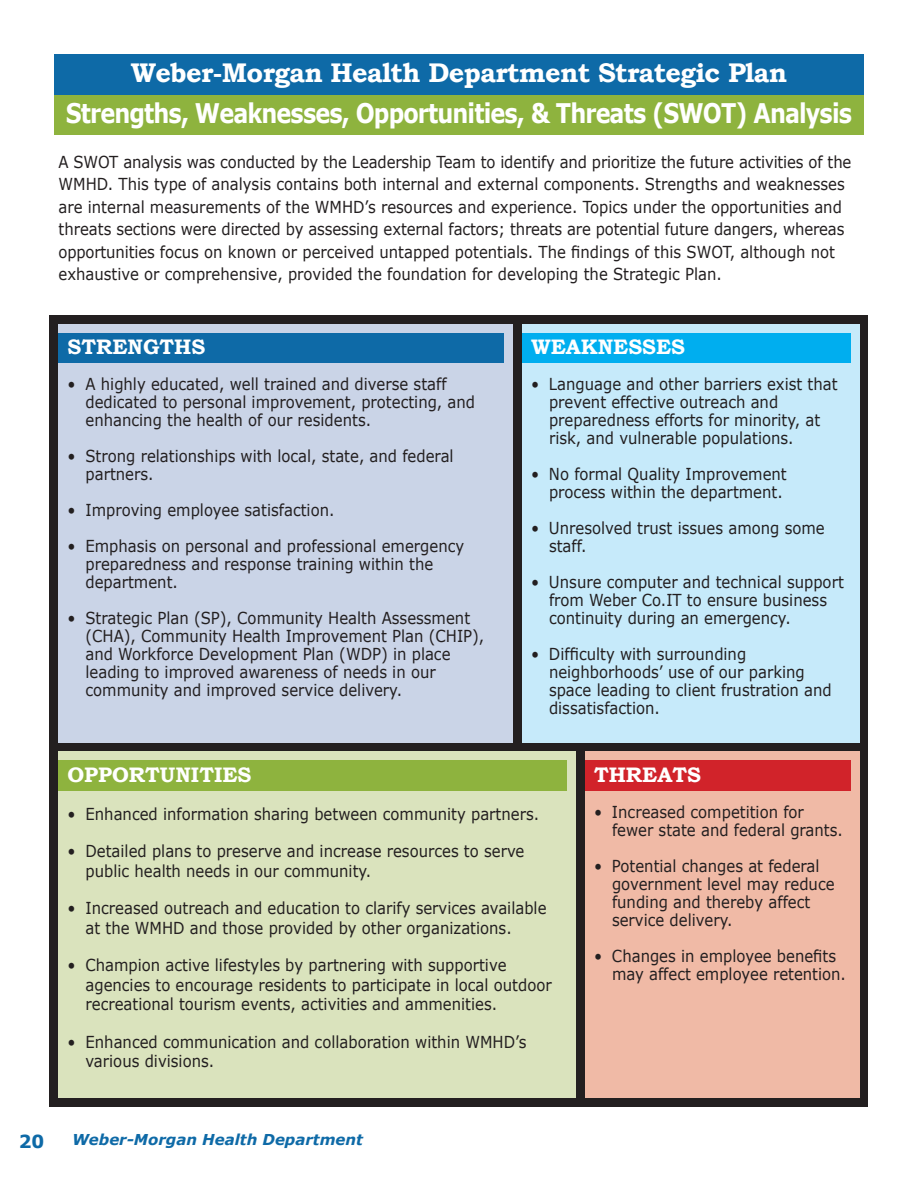
<style>
.page{position:relative;width:918px;height:1188px;background:#fff}
.page>*{position:absolute;margin:0;border:0;box-sizing:border-box;transform-origin:0 0}
.Goal{font:700 27px "Verdana";letter-spacing:-.04em;color:#fff;scale:.83 1}
.Goal-2{font:700 27px "Bookman Old Style";letter-spacing:-.025em;color:#fff}
.Strategy{font:700 21px "Bookman Old Style";color:#fff}
.t1{font:700 18px "Verdana";color:#0e6aa7}
.bulleted_body{font:16.5px/18px "Verdana";color:#231f20;scale:.9 1}
.body{font:16.5px/22.5px "Verdana";color:#231f20;scale:.9 1}
.t2{font:italic 700 15px "Verdana";color:#0e6aa7}
</style>
<div class="page">
<div style="left:50px;top:315px;width:818px;height:792px;background:#231f20"></div>
<div style="left:58px;top:324px;width:455px;height:418px;background:#cad4e7"></div>
<div style="left:58px;top:752px;width:518px;height:346px;background:#dae3bd"></div>
<div style="left:585px;top:752px;width:275px;height:346px;background:#f0baa6"></div>
<div style="left:522px;top:324px;width:338px;height:418px;background:#c6eafa"></div>
<div style="left:54px;top:94px;width:810px;height:41px;background:#8eb33e"></div>
<div style="left:54px;top:54px;width:810px;height:40px;background:#0e6aa7"></div>
<div style="left:58px;top:333px;width:446px;height:29px;background:#0e6aa7"></div>
<div style="left:58px;top:761px;width:509px;height:30px;background:#8eb33e"></div>
<div style="left:585px;top:761px;width:265px;height:30px;background:#d1232a"></div>
<div style="left:522px;top:333px;width:328px;height:29px;background:#00aeef"></div>
<p class="Goal-2" style="left:131px;top:57px;width:658px">Weber-Morgan Health Department Strategic Plan</p>
<p class="Goal" style="left:66px;top:94px;width:949px">Strengths, Weaknesses, Opportunities, &amp; Threats (SWOT) Analysis</p>
<p class="body" style="left:58px;top:150px;width:883px">A SWOT analysis was conducted by the Leadership Team to identify and prioritize the future activities of the WMHD. This type of analysis contains both internal and external components. Strengths and weaknesses are internal measurements of the WMHD’s resources and experience. Topics under the opportunities and threats sections were directed by assessing external factors; threats are potential future dangers, whereas opportunities focus on known or perceived untapped potentials. The findings of this SWOT, although not exhaustive or comprehensive, provided the foundation for developing the Strategic Plan.</p>
<p class="Strategy" style="left:68px;top:334px;width:139px">STRENGTHS</p>
<p class="bulleted_body" style="left:86px;top:375px;width:434px;text-indent:-18px">• A highly educated, well trained and diverse staff dedicated to personal improvement, protecting, and enhancing the health of our residents.</p>
<p class="bulleted_body" style="left:86px;top:447px;width:411px;text-indent:-18px">• Strong relationships with local, state, and federal partners.</p>
<p class="bulleted_body" style="left:68px;top:501px;width:298px">• Improving employee satisfaction.</p>
<p class="bulleted_body" style="left:86px;top:537px;width:422px;text-indent:-18px">• Emphasis on personal and professional emergency preparedness and response training within the department.</p>
<p class="bulleted_body" style="left:86px;top:609px;width:445px;text-indent:-18px">• Strategic Plan (SP), Community Health Assessment (CHA), Community Health Improvement Plan (CHIP), and Workforce Development Plan (WDP) in place leading to improved awareness of needs in our community and improved service delivery.</p>
<p class="Strategy" style="left:531px;top:334px;width:156px">WEAKNESSES</p>
<p class="bulleted_body" style="left:549px;top:375px;width:322px;text-indent:-18px">• Language and other barriers exist that prevent effective outreach and preparedness efforts for minority, at risk, and vulnerable populations.</p>
<p class="bulleted_body" style="left:531px;top:465px;width:286px;text-align:right">• No formal Quality Improvement process within the department.</p>
<p class="bulleted_body" style="left:549px;top:519px;width:308px;text-indent:-18px">• Unresolved trust issues among some staff.</p>
<p class="bulleted_body" style="left:549px;top:573px;width:329px;text-indent:-18px">• Unsure computer and technical support from Weber Co.IT to ensure business continuity during an emergency.</p>
<p class="bulleted_body" style="left:549px;top:645px;width:316px;text-indent:-18px">• Difficulty with surrounding neighborhoods’ use of our parking space leading to client frustration and dissatisfaction.</p>
<p class="Strategy" style="left:68px;top:763px;width:185px">OPPORTUNITIES</p>
<p class="bulleted_body" style="left:68px;top:805px;width:526px">• Enhanced information sharing between community partners.</p>
<p class="bulleted_body" style="left:86px;top:841px;width:489px;line-height:19.5px;text-indent:-18px">• Detailed plans to preserve and increase resources to serve public health needs in our community.</p>
<p class="bulleted_body" style="left:86px;top:898px;width:514px;line-height:19.5px;text-indent:-18px">• Increased outreach and education to clarify services available at the WMHD and those provided by other organizations.</p>
<p class="bulleted_body" style="left:86px;top:955px;width:520px;line-height:19.5px;text-indent:-18px">• Champion active lifestyles by partnering with supportive agencies to encourage residents to participate in local outdoor recreational tourism events, activities and ammenities.</p>
<p class="bulleted_body" style="left:86px;top:1032px;width:491px;line-height:19.5px;text-indent:-18px">• Enhanced communication and collaboration within WMHD’s various divisions.</p>
<p class="t1" style="left:19px;top:1128px;width:27px">20</p>
<p class="t2" style="left:72px;top:1129px;width:293px">Weber-Morgan Health Department</p>
<p class="Strategy" style="left:594px;top:763px;width:109px">THREATS</p>
<p class="bulleted_body" style="left:612px;top:803px;width:258px;text-indent:-18px">• Increased competition for fewer state and federal grants.</p>
<p class="bulleted_body" style="left:612px;top:857px;width:249px;text-indent:-18px">• Potential changes at federal government level may reduce funding and thereby affect service delivery.</p>
<p class="bulleted_body" style="left:612px;top:947px;width:262px;text-indent:-18px">• Changes in employee benefits may affect employee retention.</p>
</div>
